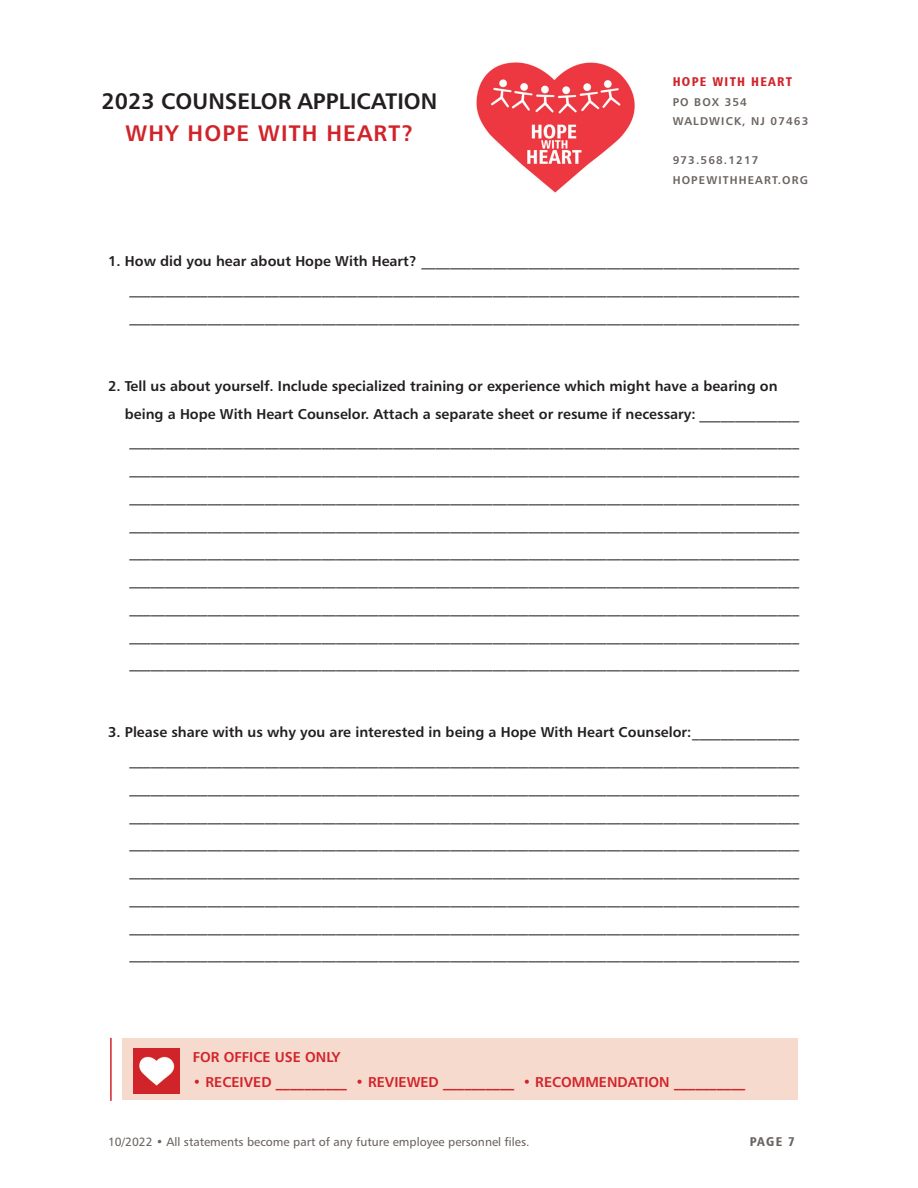
<style>
.page{position:relative;width:918px;height:1188px;background:#fff}
.page>*{position:absolute;margin:0;border:0;box-sizing:border-box;transform-origin:0 0}
.t1{font:22.5px "Humanist 777 BT Bold B";color:#231f20}
.t2{font:22.5px "Humanist 777 BT Bold B";letter-spacing:.05em;color:#d1232a}
.t3{font:14.25px/27.8px "Humanist 777 BT Roman B";color:#231f20;text-align:justify}
.t4{font:14.25px/27.8px "Humanist 777 BT Bold B";color:#231f20}
.t5{font:14.25px "Humanist 777 BT Bold B";color:#d1232a}
.t6{font:12.75px "Humanist 777 BT Black Condensed B";letter-spacing:.1em;color:#d1232a}
.t7{font:12.75px "Humanist 777 BT Black Condensed B";color:#6b6360}
.t8{font:12px "Humanist 777 BT Roman B";color:#6b6360}
.t9{font:11.25px/19.5px "Humanist 777 BT Bold B";letter-spacing:.1em;color:#6b6360}
.s1{font-family:"Humanist 777 BT Bold B"}
.s2{font-family:"Humanist 777 BT Roman B"}
</style>
<div class="page">
<img style="left:476px;top:62px;width:159px;height:131px">
<div style="left:123px;top:1038px;width:675px;height:62px;background:#f7dace"></div>
<hr style="left:110px;top:1038px;width:2px;height:63px;background:#d1232a">
<img style="left:133px;top:1049px;width:46px;height:45px">
<h1 class="t1" style="left:102px;top:87px;width:337px">2023 COUNSELOR APPLICATION</h1>
<h1 class="t2" style="left:126px;top:119px;width:289px">WHY HOPE WITH HEART?</h1>
<p class="t6" style="left:673px;top:74px;width:121px">HOPE WITH HEART</p>
<p class="t9" style="left:673px;top:92px;width:137px">PO BOX 354<br>WALDWICK, NJ 07463</p>
<p class="t9" style="left:673px;top:150px;width:137px">973.568.1217<br>HOPEWITHHEART.ORG</p>
<p class="t3" style="left:129px;top:247px;width:671px;text-indent:-21px"><span class="s1">1. How did you hear about Hope With Heart?</span> _____________________________________________________ ______________________________________________________________________________________________ ______________________________________________________________________________________________</p>
<p class="t4" style="left:125px;top:372px;width:676px;text-indent:-17px">2. Tell us about yourself. Include specialized training or experience which might have a bearing on being a Hope With Heart Counselor. Attach a separate sheet or resume if necessary: <span class="s2">______________</span></p>
<p class="t3" style="left:129px;top:427px;width:671px">______________________________________________________________________________________________ ______________________________________________________________________________________________ ______________________________________________________________________________________________ ______________________________________________________________________________________________ ______________________________________________________________________________________________ ______________________________________________________________________________________________ ______________________________________________________________________________________________ ______________________________________________________________________________________________ ______________________________________________________________________________________________</p>
<p class="t4" style="left:108px;top:718px;width:693px">3. Please share with us why you are interested in being a Hope With Heart Counselor:<span class="s2">_______________</span></p>
<p class="t3" style="left:129px;top:746px;width:671px">______________________________________________________________________________________________ ______________________________________________________________________________________________ ______________________________________________________________________________________________ ______________________________________________________________________________________________ ______________________________________________________________________________________________ ______________________________________________________________________________________________ ______________________________________________________________________________________________ ______________________________________________________________________________________________</p>
<p class="t5" style="left:193px;top:1048px;width:149px">FOR OFFICE USE ONLY</p>
<p class="t5" style="left:193px;top:1073px;width:554px">• RECEIVED __________ • REVIEWED __________ • RECOMMENDATION __________</p>
<p class="t8" style="left:108px;top:1134px;width:423px">10/2022 • All statements become part of any future employee personnel files.</p>
<p class="t7" style="left:750px;top:1133px;width:47px">PAGE 7</p>
</div>
